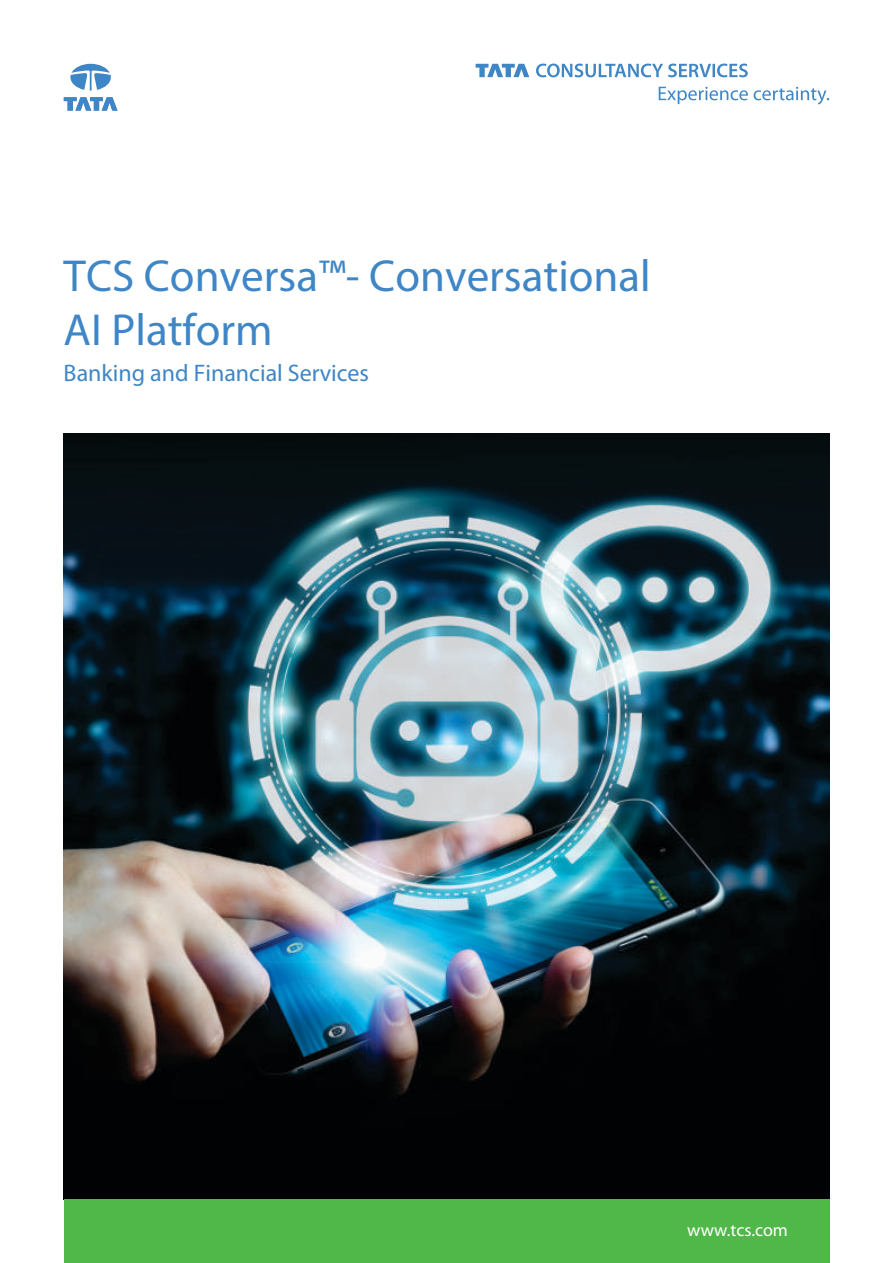
<style>
.page{position:relative;width:893px;height:1263px;background:#fff}
.page>*{position:absolute;margin:0;border:0;box-sizing:border-box;transform-origin:0 0}
.t1{font:45px/54px "Myriad Pro";color:#3f86c6}
.t2{font:24px "Myriad Pro";color:#3f86c6}
.t3{font:18px "Myriad Pro";color:#fff}
</style>
<div class="page">
<svg style="left:70px;top:64px;width:41px;height:27px"></svg>
<svg style="left:64px;top:97px;width:54px;height:14px"></svg>
<svg style="left:476px;top:64px;width:53px;height:13px"></svg>
<svg style="left:536px;top:64px;width:212px;height:13px"></svg>
<svg style="left:659px;top:87px;width:170px;height:18px"></svg>
<img style="left:64px;top:434px;width:765px;height:765px">
<div style="left:64px;top:1199px;width:765px;height:64px;background:#50b848"></div>
<p class="t1" style="left:64px;top:248px;width:589px">TCS Conversa™- Conversational<br>AI Platform</p>
<p class="t2" style="left:64px;top:363px;width:307px">Banking and Financial Services</p>
<p class="t3" style="left:687px;top:1223px;width:102px">www.tcs.com</p>
</div>
